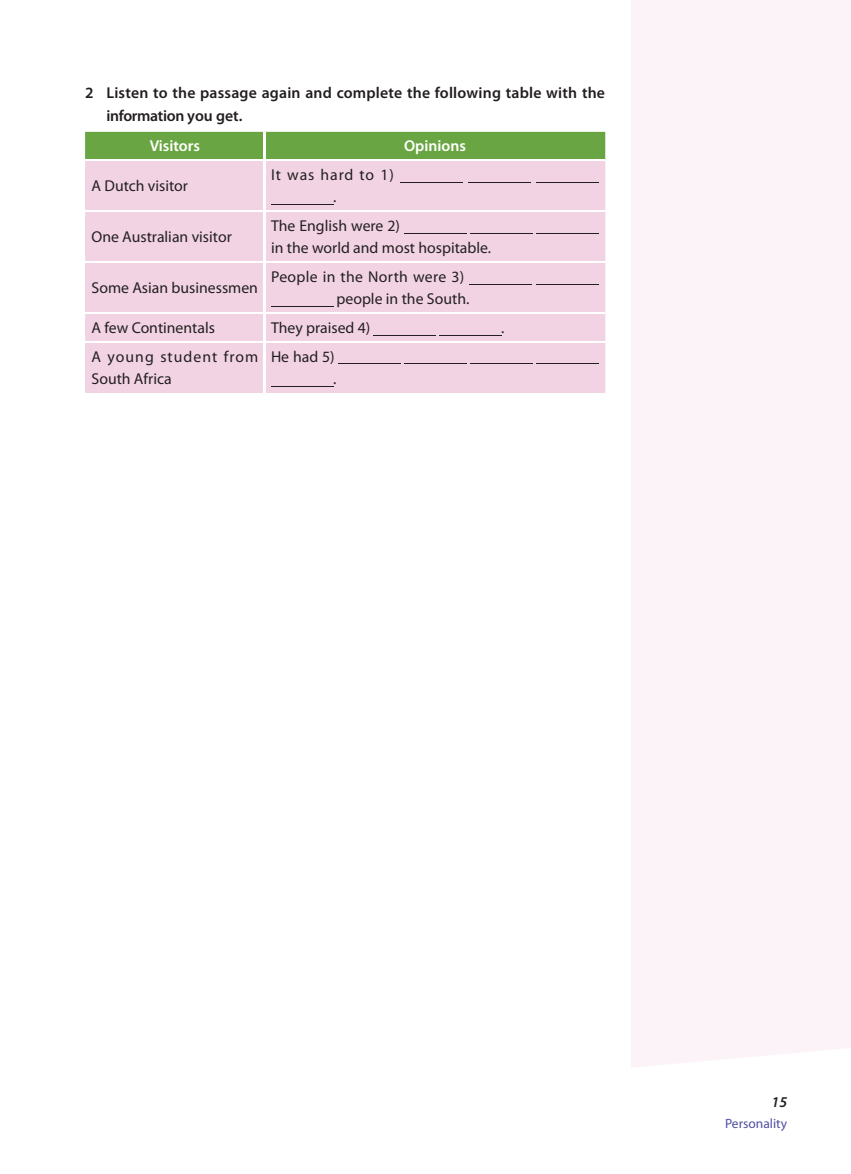
<style>
.page{position:relative;width:851px;height:1174px;background:#fff}
.page>*{position:absolute;margin:0;border:0;box-sizing:border-box;transform-origin:0 0}
.t1{font:15.75px/22.5px "Myriad Pro";color:#231f20}
.t2{font:600 15.75px/22.5px "Myriad Pro";letter-spacing:.015em;color:#231f20}
.t3{font:15.75px/22.5px "Myriad Pro";letter-spacing:.06em;color:#231f20}
.t4{font:600 15.75px "Myriad Pro";color:#fff}
.t5{font:15.75px/22.5px "Myriad Pro";letter-spacing:.055em;color:#231f20;text-align:center}
.t6{font:italic 600 15px "Myriad Pro";color:#231f20}
.t7{font:13.5px "Myriad Pro";color:#504fa1}
</style>
<div class="page">
<div style="left:631px;top:0;width:219px;height:1067px;background:#fbf3f7"></div>
<div style="left:85px;top:132px;width:520px;height:27px;background:#69a643"></div>
<div style="left:85px;top:161px;width:520px;height:232px;background:#f2d3e4"></div>
<hr style="left:263px;top:132px;width:3px;height:28px;background:#fff">
<hr style="left:263px;top:161px;width:3px;height:50px;background:#fff">
<hr style="left:263px;top:212px;width:3px;height:50px;background:#fff">
<hr style="left:263px;top:263px;width:3px;height:50px;background:#fff">
<hr style="left:263px;top:314px;width:3px;height:27px;background:#fff">
<hr style="left:263px;top:342px;width:3px;height:51px;background:#fff">
<hr style="left:85px;top:211px;width:179px;height:1px;background:#fff">
<hr style="left:264px;top:211px;width:341px;height:1px;background:#fff">
<hr style="left:85px;top:262px;width:179px;height:1px;background:#fff">
<hr style="left:264px;top:262px;width:341px;height:1px;background:#fff">
<hr style="left:85px;top:313px;width:179px;height:1px;background:#fff">
<hr style="left:264px;top:313px;width:341px;height:1px;background:#fff">
<hr style="left:85px;top:341px;width:179px;height:1px;background:#fff">
<hr style="left:264px;top:341px;width:341px;height:1px;background:#fff">
<hr style="left:400px;top:182px;width:62px;height:1px;background:#231f20">
<hr style="left:468px;top:182px;width:62px;height:1px;background:#231f20">
<hr style="left:536px;top:182px;width:62px;height:1px;background:#231f20">
<hr style="left:271px;top:204px;width:62px;height:1px;background:#231f20">
<hr style="left:404px;top:233px;width:62px;height:1px;background:#231f20">
<hr style="left:470px;top:233px;width:62px;height:1px;background:#231f20">
<hr style="left:536px;top:233px;width:62px;height:1px;background:#231f20">
<hr style="left:469px;top:284px;width:62px;height:1px;background:#231f20">
<hr style="left:536px;top:284px;width:62px;height:1px;background:#231f20">
<hr style="left:271px;top:306px;width:62px;height:1px;background:#231f20">
<hr style="left:374px;top:335px;width:62px;height:1px;background:#231f20">
<hr style="left:439px;top:335px;width:62px;height:1px;background:#231f20">
<hr style="left:338px;top:363px;width:63px;height:1px;background:#231f20">
<hr style="left:404px;top:363px;width:63px;height:1px;background:#231f20">
<hr style="left:470px;top:363px;width:63px;height:1px;background:#231f20">
<hr style="left:536px;top:363px;width:62px;height:1px;background:#231f20">
<hr style="left:271px;top:386px;width:62px;height:1px;background:#231f20">
<p class="t2" style="left:106px;top:81px;width:500px;text-indent:-21px">2 Listen to the passage again and complete the following table with the information you get.</p>
<p class="t4" style="left:150px;top:136px;width:52px">Visitors</p>
<p class="t4" style="left:404px;top:136px;width:63px">Opinions</p>
<p class="t1" style="left:91px;top:174px;width:98px">A Dutch visitor</p>
<p class="t5" style="left:271px;top:163px;width:124px">It was hard to 1) .</p>
<p class="t1" style="left:91px;top:225px;width:142px">One Australian visitor</p>
<p class="t1" style="left:271px;top:214px;width:222px">The English were 2)<br>in the world and most hospitable.</p>
<p class="t1" style="left:91px;top:276px;width:168px">Some Asian businessmen</p>
<p class="t1" style="left:336px;top:265px;width:134px;text-indent:-65px">People in the North were 3) people in the South.</p>
<p class="t1" style="left:91px;top:316px;width:125px">A few Continentals</p>
<p class="t1" style="left:271px;top:316px;width:101px">They praised 4)</p>
<p class="t1" style="left:501px;top:316px;width:5px">.</p>
<p class="t3" style="left:91px;top:345px;width:168px">A young student from<br>South Africa</p>
<p class="t1" style="left:271px;top:345px;width:67px;text-align:right">He had 5) .</p>
<p class="t6" style="left:771px;top:1092px;width:17px">15</p>
<p class="t7" style="left:725px;top:1115px;width:64px">Personality</p>
</div>
